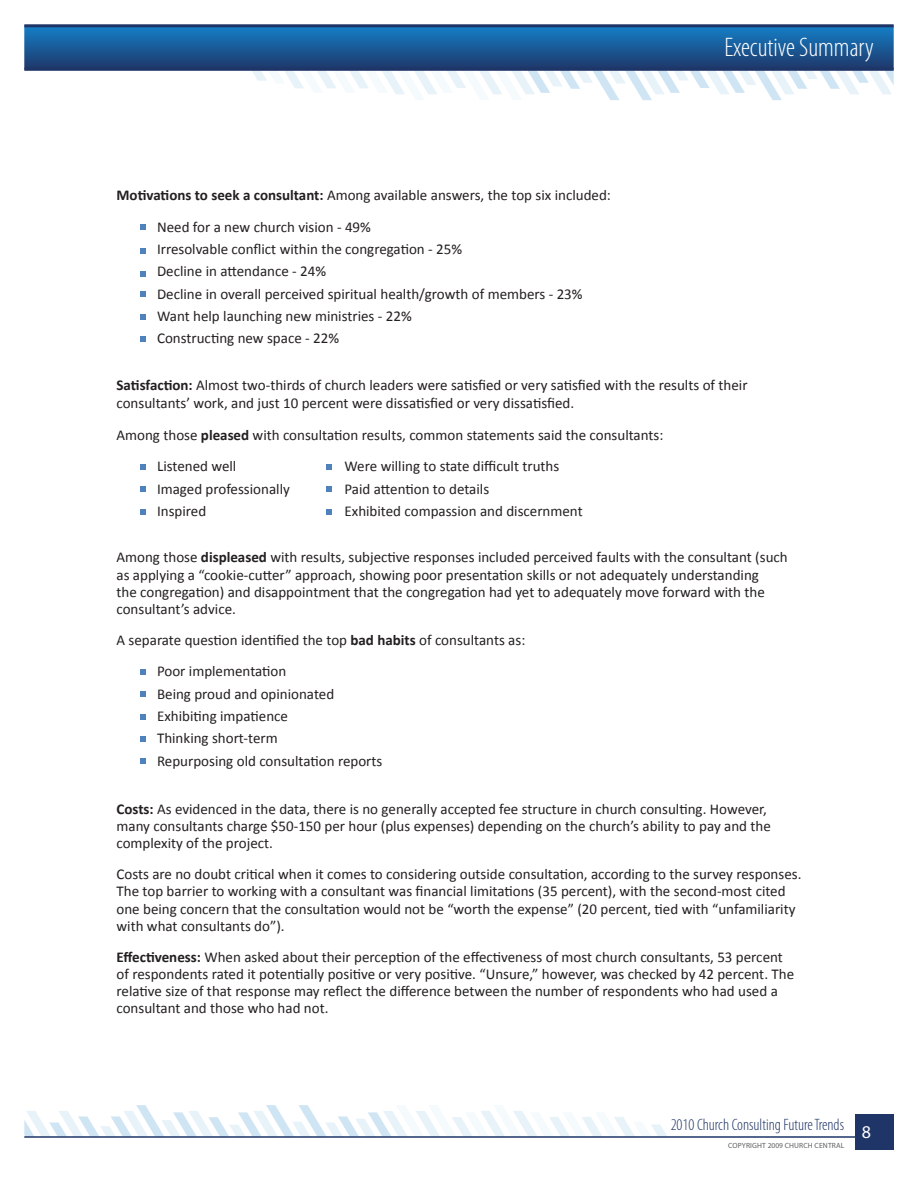
<style>
.page{position:relative;width:918px;height:1188px;background:#fff}
.page>*{position:absolute;margin:0;border:0;box-sizing:border-box;transform-origin:0 0}
.t1{font:300 condensed 27px "Myriad Pro";color:#fff}
.t2{font:18px "Myriad Pro";color:#fff}
.t3{font:300 condensed 16.5px "Myriad Pro";color:#1f3567}
.t4{font:15px/17.2px "Calibri";color:#231f20}
.t5{font:7.5px "Myriad Pro";letter-spacing:.02em;color:#5f5f62}
.s1{font-weight:700}
</style>
<div class="page">
<svg style="left:24px;top:1105px;width:643px;height:31px"></svg>
<svg style="left:24px;top:27px;width:870px;height:73px"></svg>
<hr style="left:24px;top:1136px;width:870px;height:2px;background:#1f3567">
<div style="left:855px;top:1114px;width:39px;height:36px;background:#1f3567"></div>
<hr style="left:24px;top:24px;width:870px;height:3px;background:#1f3567">
<hr style="left:24px;top:68px;width:870px;height:3px;background:#1f3567">
<svg style="left:141px;top:225px;width:5px;height:5px"></svg>
<svg style="left:141px;top:248px;width:5px;height:6px"></svg>
<svg style="left:141px;top:271px;width:5px;height:5px"></svg>
<svg style="left:141px;top:292px;width:5px;height:5px"></svg>
<svg style="left:141px;top:314px;width:5px;height:6px"></svg>
<svg style="left:141px;top:336px;width:5px;height:6px"></svg>
<svg style="left:141px;top:464px;width:5px;height:6px"></svg>
<svg style="left:327px;top:464px;width:5px;height:6px"></svg>
<svg style="left:141px;top:487px;width:5px;height:5px"></svg>
<svg style="left:327px;top:487px;width:5px;height:5px"></svg>
<svg style="left:141px;top:509px;width:5px;height:6px"></svg>
<svg style="left:327px;top:509px;width:5px;height:6px"></svg>
<svg style="left:141px;top:669px;width:5px;height:6px"></svg>
<svg style="left:141px;top:692px;width:5px;height:5px"></svg>
<svg style="left:141px;top:714px;width:5px;height:6px"></svg>
<svg style="left:141px;top:736px;width:5px;height:6px"></svg>
<svg style="left:141px;top:759px;width:5px;height:5px"></svg>
<p class="t1" style="left:724px;top:31px;width:151px">Executive Summary</p>
<p class="t4" style="left:117px;top:186px;width:496px"><span class="s1">Motivations to seek a consultant:</span> Among available answers, the top six included:</p>
<p class="t4" style="left:157px;top:217px;width:215px">Need for a new church vision - 49%</p>
<p class="t4" style="left:157px;top:240px;width:307px">Irresolvable conflict within the congregation - 25%</p>
<p class="t4" style="left:157px;top:262px;width:171px">Decline in attendance - 24%</p>
<p class="t4" style="left:157px;top:284px;width:427px">Decline in overall perceived spiritual health/growth of members - 23%</p>
<p class="t4" style="left:157px;top:307px;width:256px">Want help launching new ministries - 22%</p>
<p class="t4" style="left:157px;top:329px;width:184px">Constructing new space - 22%</p>
<p class="t4" style="left:117px;top:376px;width:633px;line-height:18px"><span class="s1">Satisfaction:</span> Almost two-thirds of church leaders were satisfied or very satisfied with the results of their consultants’ work, and just 10 percent were dissatisfied or very dissatisfied.</p>
<p class="t4" style="left:117px;top:426px;width:548px">Among those <span class="s1">pleased</span> with consultation results, common statements said the consultants:</p>
<p class="t4" style="left:157px;top:457px;width:81px">Listened well</p>
<p class="t4" style="left:345px;top:457px;width:216px">Were willing to state difficult truths</p>
<p class="t4" style="left:157px;top:479px;width:134px">Imaged professionally</p>
<p class="t4" style="left:345px;top:479px;width:146px">Paid attention to details</p>
<p class="t4" style="left:157px;top:502px;width:51px">Inspired</p>
<p class="t4" style="left:345px;top:502px;width:240px">Exhibited compassion and discernment</p>
<p class="t4" style="left:117px;top:548px;width:673px">Among those <span class="s1">displeased</span> with results, subjective responses included perceived faults with the consultant (such as applying a “cookie-cutter” approach, showing poor presentation skills or not adequately understanding<br>the congregation) and disappointment that the congregation had yet to adequately move forward with the consultant’s advice.</p>
<p class="t4" style="left:117px;top:631px;width:410px">A separate question identified the top <span class="s1">bad habits</span> of consultants as:</p>
<p class="t4" style="left:157px;top:662px;width:131px">Poor implementation</p>
<p class="t4" style="left:157px;top:684px;width:179px">Being proud and opinionated</p>
<p class="t4" style="left:157px;top:707px;width:133px">Exhibiting impatience</p>
<p class="t4" style="left:157px;top:729px;width:122px">Thinking short-term</p>
<p class="t4" style="left:157px;top:751px;width:227px">Repurposing old consultation reports</p>
<p class="t4" style="left:117px;top:799px;width:656px"><span class="s1">Costs:</span> As evidenced in the data, there is no generally accepted fee structure in church consulting. However, many consultants charge $50-150 per hour (plus expenses) depending on the church’s ability to pay and the complexity of the project.</p>
<p class="t4" style="left:117px;top:865px;width:686px">Costs are no doubt critical when it comes to considering outside consultation, according to the survey responses.<br>The top barrier to working with a consultant was financial limitations (35 percent), with the second-most cited one being concern that the consultation would not be “worth the expense” (20 percent, tied with “unfamiliarity with what consultants do”).</p>
<p class="t4" style="left:117px;top:947px;width:679px"><span class="s1">Effectiveness:</span> When asked about their perception of the effectiveness of most church consultants, 53 percent of respondents rated it potentially positive or very positive. “Unsure,” however, was checked by 42 percent. The relative size of that response may reflect the difference between the number of respondents who had used a consultant and those who had not.</p>
<p class="t3" style="left:671px;top:1115px;width:175px">2010 Church Consulting Future Trends</p>
<p class="t2" style="left:862px;top:1121px;width:11px">8</p>
<p class="t5" style="left:728px;top:1141px;width:118px">Copyright 2009 CHURCH CENTRAL</p>
</div>
